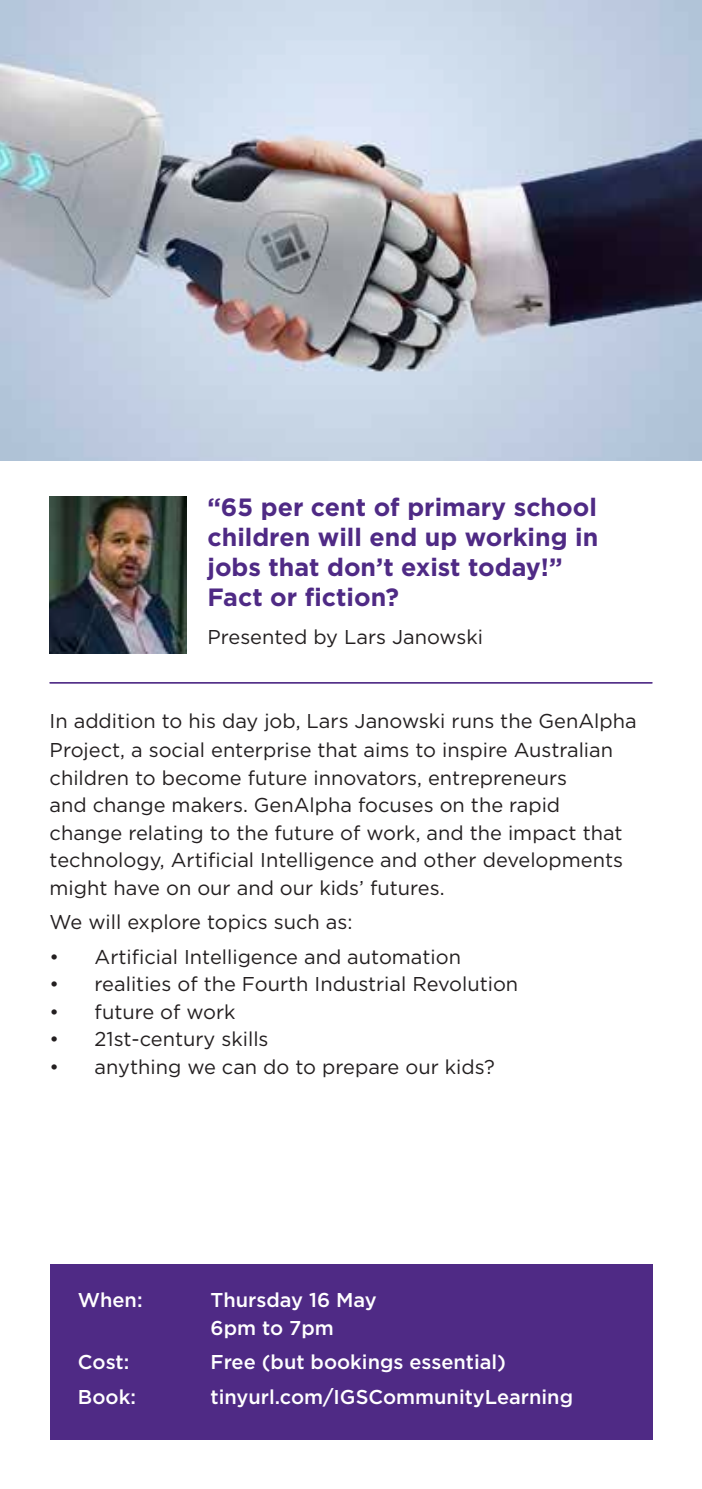
<style>
.page{position:relative;width:702px;height:1489px;background:#fff}
.page>*{position:absolute;margin:0;border:0;box-sizing:border-box;transform-origin:0 0}
.t1{font:700 25px/30px "Gotham";color:#4f2a85}
.t2{font:20px/27.8px "Gotham";color:#231f20}
.t3{font:500 20px/27.5px "Gotham";color:#fff}
</style>
<div class="page">
<img style="left:0;top:0;width:702px;height:461px">
<img style="left:50px;top:496px;width:136px;height:157px">
<div style="left:50px;top:1264px;width:602px;height:175px;background:#4f2a85"></div>
<hr style="left:50px;top:682px;width:602px;height:1px;background:#4f2a85">
<p class="t1" style="left:207px;top:492px;width:392px">“65 per cent of primary school children will end up working in jobs that don’t exist today!”<br>Fact or fiction?</p>
<p class="t2" style="left:207px;top:622px;width:277px">Presented by Lars Janowski</p>
<p class="t2" style="left:50px;top:707px;width:588px">In addition to his day job, Lars Janowski runs the GenAlpha Project, a social enterprise that aims to inspire Australian children to become future innovators, entrepreneurs<br>and change makers. GenAlpha focuses on the rapid change relating to the future of work, and the impact that technology, Artificial Intelligence and other developments might have on our and our kids’ futures.</p>
<p class="t2" style="left:50px;top:907px;width:304px">We will explore topics such as:</p>
<p class="t2" style="left:50px;top:942px;width:413px">• Artificial Intelligence and automation</p>
<p class="t2" style="left:50px;top:969px;width:470px">• realities of the Fourth Industrial Revolution</p>
<p class="t2" style="left:50px;top:997px;width:187px">• future of work</p>
<p class="t2" style="left:50px;top:1024px;width:220px">• 21st-century skills</p>
<p class="t2" style="left:50px;top:1052px;width:446px">• anything we can do to prepare our kids?</p>
<p class="t3" style="left:78px;top:1285px;width:66px">When:</p>
<p class="t3" style="left:210px;top:1285px;width:168px">Thursday 16 May<br>6pm to 7pm</p>
<p class="t3" style="left:78px;top:1347px;width:53px">Cost:</p>
<p class="t3" style="left:210px;top:1347px;width:297px">Free (but bookings essential)</p>
<p class="t3" style="left:78px;top:1382px;width:59px">Book:</p>
<p class="t3" style="left:210px;top:1382px;width:364px">tinyurl.com/IGSCommunityLearning</p>
</div>
